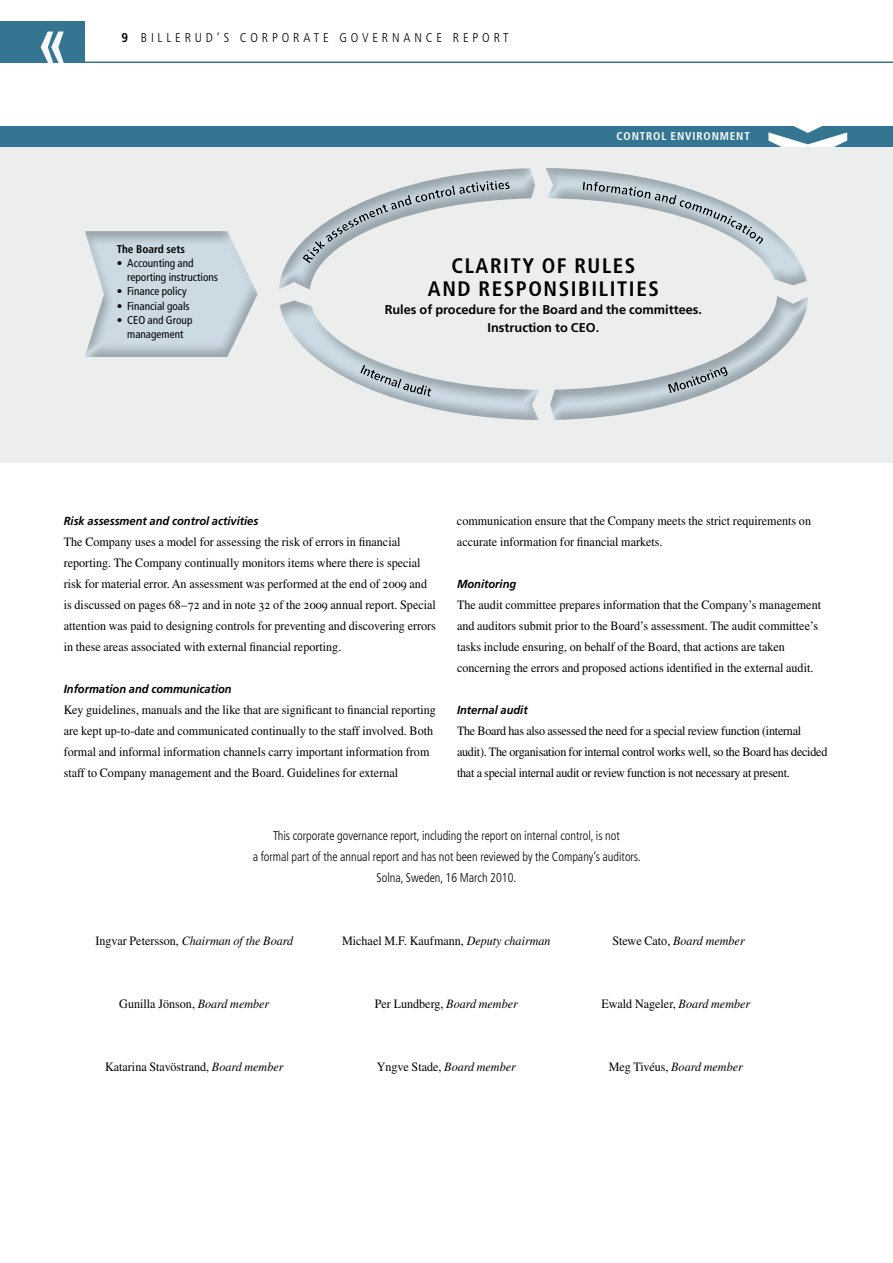
<style>
.page{position:relative;width:893px;height:1263px;background:#fff}
.page>*{position:absolute;margin:0;border:0;box-sizing:border-box;transform-origin:0 0}
.t1{font:700 condensed 21px/22.5px "Frutiger LT Std";letter-spacing:.075em;color:#000;text-align:center}
.t2{font:12.75px/21px "Times LT Std";color:#000;scale:.95 1}
.t3{font:12.75px/21px "Times LT Std";letter-spacing:-.02em;color:#000;scale:.95 1}
.t4{font:300 condensed 12.75px/21px "Frutiger LT Std";color:#000;text-align:center;scale:.95 1}
.t5{font:italic 12.75px "Times LT Std";color:#000;scale:.95 1}
.t6{font:700 12.75px/18px "Frutiger LT Std";color:#000;text-align:center}
.t7{font:300 condensed 12.75px "Frutiger LT Std";letter-spacing:.3em;color:#000}
.t8{font:300 condensed 12.75px "Frutiger LT Std";color:#000}
.t9{font:italic 700 11.7px "Frutiger LT Std";color:#000;scale:.95 1}
.t10{font:condensed 11.25px/14.2px "Frutiger LT Std";color:#000}
.t11{font:700 condensed 11.25px "Frutiger LT Std";letter-spacing:.075em;color:#fff}
.t12{font:700 condensed 11.25px "Frutiger LT Std";color:#000}
.s1{font-weight:700}
.s2{font-style:normal}
.s3{font-style:italic}
</style>
<div class="page">
<div style="left:0;top:21px;width:85px;height:42px;background:#347692"></div>
<hr style="left:0;top:61px;width:893px;height:2px;background:#347692">
<svg style="left:41px;top:32px;width:23px;height:31px"></svg>
<div style="left:0;top:126px;width:893px;height:21px;background:#347692"></div>
<svg style="left:768px;top:126px;width:79px;height:21px"></svg>
<div style="left:0;top:147px;width:893px;height:315px;background:#eceded"></div>
<div style="left:277px;top:163px;width:533px;height:258px;background:#000;opacity:.25"></div>
<div style="left:82px;top:229px;width:177px;height:129px;background:#000;opacity:.25"></div>
<div style="left:293px;top:181px;width:228px;height:97px;background:#000;opacity:.25"></div>
<div style="left:571px;top:182px;width:204px;height:77px;background:#000;opacity:.25"></div>
<div style="left:656px;top:352px;width:84px;height:56px;background:#000;opacity:.25"></div>
<div style="left:348px;top:350px;width:95px;height:62px;background:#000;opacity:.25"></div>
<p class="t7" style="left:121px;top:30px;width:313px"><span class="s1">9</span> BILLERUD’S Cor por ate gover nance</p>
<p class="t8" style="left:453px;top:30px;width:57px">re port</p>
<p class="t11" style="left:616px;top:129px;width:135px">CONTROL ENVIRONMENT</p>
<p class="t12" style="left:117px;top:242px;width:70px">THE BOARD SETS</p>
<p class="t10" style="left:127px;top:256px;width:92px;text-indent:-10px">• Accounting and reporting instructions</p>
<p class="t10" style="left:117px;top:284px;width:71px">• Finance policy</p>
<p class="t10" style="left:117px;top:299px;width:75px">• Financial goals</p>
<p class="t10" style="left:117px;top:313px;width:77px;text-align:center">• CEO and Group management</p>
<h1 class="t1" style="left:428px;top:254px;width:230px">CLARITY OF RULES<br>AND RESPONSIBILITIES</h1>
<p class="t6" style="left:385px;top:300px;width:319px">Rules of procedure for the Board and the committees.<br>Instruction to CEO.</p>
<p class="t9" style="left:64px;top:514px;width:206px">Risk assessment and control activities</p>
<p class="t2" style="left:64px;top:531px;width:393px">The Company uses a model for assessing the risk of errors in financial reporting. The Company continually monitors items where there is special risk for material error. An assessment was performed at the end of 2009 and is discussed on pages 68–72 and in note 32 of the 2009 annual report. Special attention was paid to designing controls for preventing and discovering errors in these areas associated with external financial reporting.</p>
<p class="t9" style="left:64px;top:682px;width:178px">Information and communication</p>
<p class="t2" style="left:64px;top:699px;width:393px">Key guidelines, manuals and the like that are significant to financial reporting are kept up-to-date and communicated continually to the staff involved. Both formal and informal information channels carry important information from staff to Company management and the Board. Guidelines for external</p>
<p class="t2" style="left:457px;top:510px;width:374px">communication ensure that the Company meets the strict requirements on accurate information for financial markets.</p>
<p class="t9" style="left:457px;top:577px;width:64px">Monitoring</p>
<p class="t2" style="left:457px;top:594px;width:385px">The audit committee prepares information that the Company’s management and auditors submit prior to the Board’s assessment. The audit committee’s tasks include ensuring, on behalf of the Board, that actions are taken concerning the errors and proposed actions identified in the external audit.</p>
<p class="t9" style="left:457px;top:703px;width:76px">Internal audit</p>
<p class="t3" style="left:457px;top:720px;width:391px">The Board has also assessed the need for a special review function (internal audit). The organisation for internal control works well, so the Board has decided that a special internal audit or review function is not necessary at present.</p>
<p class="t4" style="left:253px;top:825px;width:410px">This corporate governance report, including the report on internal control, is not<br>a formal part of the annual report and has not been reviewed by the Company’s auditors.<br>Solna, Sweden, 16 March 2010.</p>
<p class="t5" style="left:96px;top:934px;width:209px"><span class="s2">Ingvar Petersson,</span> Chairman of the Board</p>
<p class="t2" style="left:342px;top:930px;width:221px">Michael M.F. Kaufmann, <span class="s3">Deputy chairman</span></p>
<p class="t5" style="left:612px;top:934px;width:141px"><span class="s2">Stewe Cato,</span> Board member</p>
<p class="t2" style="left:119px;top:993px;width:159px">Gunilla Jönson, <span class="s3">Board member</span></p>
<p class="t2" style="left:375px;top:993px;width:152px">Per Lundberg, <span class="s3">Board member</span></p>
<p class="t2" style="left:601px;top:993px;width:158px">Ewald Nageler, <span class="s3">Board member</span></p>
<p class="t2" style="left:105px;top:1056px;width:189px">Katarina Stavöstrand, <span class="s3">Board member</span></p>
<p class="t2" style="left:377px;top:1056px;width:148px">Yngve Stade, <span class="s3">Board member</span></p>
<p class="t5" style="left:609px;top:1060px;width:142px"><span class="s2">Meg Tivéus,</span> Board member</p>
</div>
